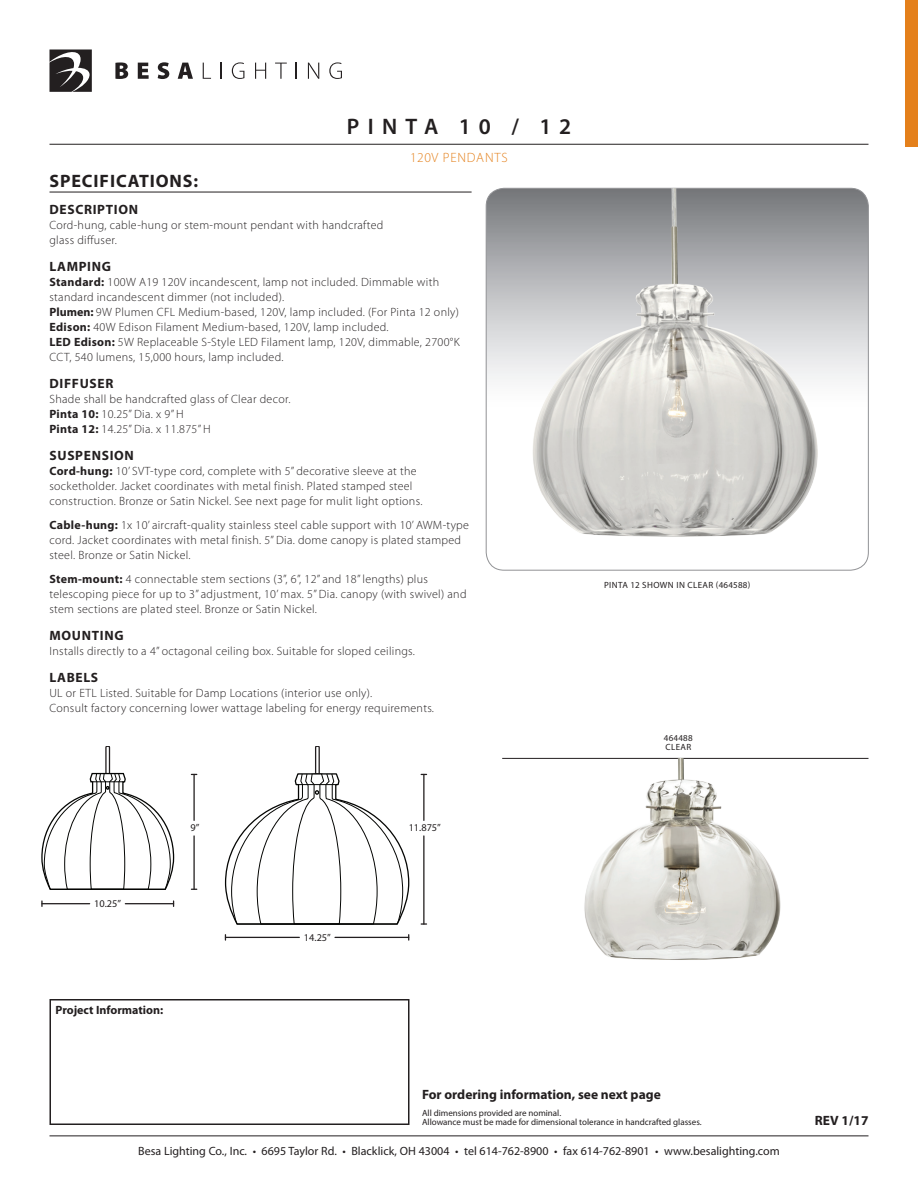
<style>
.page{position:relative;width:918px;height:1188px;background:#fff}
.page>*{position:absolute;margin:0;border:0;box-sizing:border-box;transform-origin:0 0}
.t1{font:600 22.5px "Myriad Pro";letter-spacing:.36em;color:#231f20}
.t2{font:700 18px "Myriad Pro";letter-spacing:.05em;color:#231f20}
.t3{font:700 13.5px "Myriad Pro";letter-spacing:.05em;color:#231f20}
.t4{font:700 13.5px "Myriad Pro";color:#231f20}
.t5{font:300 13.5px "Myriad Pro";letter-spacing:.06em;color:#e4801b}
.t6{font:300 12px/15px "Myriad Pro";letter-spacing:.025em;color:#231f20}
.t7{font:12px "Myriad Pro";color:#231f20}
.t8{font:700 12px "Myriad Pro";color:#231f20}
.t9{font:10.35px "Myriad Pro";color:#231f20}
.t10{font:9px/9px "Myriad Pro";color:#231f20}
.t11{font:9px "Myriad Pro";letter-spacing:.045em;color:#231f20}
.t12{font:9px/9px "Myriad Pro";letter-spacing:.025em;color:#231f20}
.s1{font-weight:700}
</style>
<div class="page">
<hr style="left:50px;top:1136px;width:818px;height:1px;background:#231f20">
<svg style="left:115px;top:62px;width:13px;height:17px"></svg>
<svg style="left:138px;top:63px;width:11px;height:16px"></svg>
<svg style="left:158px;top:62px;width:11px;height:17px"></svg>
<svg style="left:178px;top:63px;width:15px;height:16px"></svg>
<svg style="left:203px;top:63px;width:8px;height:16px"></svg>
<svg style="left:221px;top:63px;width:1px;height:16px"></svg>
<svg style="left:232px;top:62px;width:12px;height:17px"></svg>
<svg style="left:255px;top:63px;width:11px;height:16px"></svg>
<svg style="left:275px;top:63px;width:12px;height:16px"></svg>
<svg style="left:296px;top:63px;width:1px;height:16px"></svg>
<svg style="left:308px;top:63px;width:11px;height:16px"></svg>
<svg style="left:329px;top:62px;width:13px;height:17px"></svg>
<svg style="left:50px;top:50px;width:42px;height:42px"></svg>
<hr style="left:50px;top:144px;width:818px;height:1px;background:#231f20">
<div style="left:905px;top:1px;width:13px;height:146px;background:#e4801b"></div>
<hr style="left:50px;top:192px;width:422px;height:1px;background:#231f20">
<svg style="left:486px;top:189px;width:382px;height:381px"></svg>
<hr style="left:502px;top:758px;width:366px;height:1px;background:#231f20">
<hr style="left:125px;top:903px;width:49px;height:1px;background:#231f20">
<hr style="left:42px;top:903px;width:48px;height:1px;background:#231f20">
<hr style="left:193px;top:836px;width:2px;height:53px;background:#231f20">
<hr style="left:193px;top:774px;width:2px;height:46px;background:#231f20">
<svg style="left:41px;top:747px;width:134px;height:143px"></svg>
<hr style="left:93px;top:781px;width:30px;height:1px;background:#040503">
<hr style="left:335px;top:937px;width:74px;height:1px;background:#231f20">
<hr style="left:225px;top:937px;width:74px;height:1px;background:#231f20">
<hr style="left:423px;top:836px;width:2px;height:88px;background:#231f20">
<svg style="left:421px;top:923px;width:6px;height:2px"></svg>
<hr style="left:423px;top:774px;width:2px;height:46px;background:#231f20">
<svg style="left:224px;top:747px;width:186px;height:178px"></svg>
<hr style="left:299px;top:784px;width:37px;height:1px;background:#040503">
<img style="left:584px;top:759px;width:197px;height:201px">
<img style="left:486px;top:188px;width:371px;height:366px">
<div style="left:50px;top:999px;width:360px;height:126px;border:2px solid #231f20"></div>
<h1 class="t1" style="left:347px;top:113px;width:226px">Pinta 10 / 12</h1>
<p class="t5" style="left:410px;top:149px;width:99px">120V pendants</p>
<h2 class="t2" style="left:50px;top:170px;width:150px">SPECIFICATIONS:</h2>
<p class="t3" style="left:50px;top:201px;width:90px">DESCRIPTION</p>
<p class="t6" style="left:50px;top:218px;width:335px">Cord-hung, cable-hung or stem-mount pendant with handcrafted glass diffuser.</p>
<p class="t3" style="left:50px;top:258px;width:63px">LAMPING</p>
<p class="t6" style="left:50px;top:275px;width:412px"><span class="s1">Standard:</span> 100W A19 120V incandescent, lamp not included. Dimmable with standard incandescent dimmer (not included).<br><span class="s1">Plumen:</span> 9W Plumen CFL Medium-based, 120V, lamp included. (For Pinta 12 only)<br><span class="s1">Edison:</span> 40W Edison Filament Medium-based, 120V, lamp included.<br><span class="s1">LED Edison:</span> 5W Replaceable S-Style LED Filament lamp, 120V, dimmable, 2700°K CCT, 540 lumens, 15,000 hours, lamp included.</p>
<p class="t3" style="left:50px;top:375px;width:65px">DIFFUSER</p>
<p class="t6" style="left:50px;top:392px;width:242px">Shade shall be handcrafted glass of Clear decor.<br><span class="s1">Pinta 10:</span> 10.25” Dia. x 9” H<br><span class="s1">Pinta 12:</span> 14.25” Dia. x 11.875” H</p>
<p class="t3" style="left:50px;top:447px;width:86px">SUSPENSION</p>
<p class="t6" style="left:50px;top:464px;width:374px"><span class="s1">Cord-hung:</span> 10’ SVT-type cord, complete with 5” decorative sleeve at the socketholder. Jacket coordinates with metal finish. Plated stamped steel construction. Bronze or Satin Nickel. See next page for mulit light options.</p>
<p class="t6" style="left:50px;top:518px;width:421px"><span class="s1">Cable-hung:</span> 1x 10’ aircraft-quality stainless steel cable support with 10’ AWM-type cord. Jacket coordinates with metal finish. 5” Dia. dome canopy is plated stamped steel. Bronze or Satin Nickel.</p>
<p class="t6" style="left:50px;top:572px;width:419px"><span class="s1">Stem-mount:</span> 4 connectable stem sections (3”, 6”, 12” and 18” lengths) plus telescoping piece for up to 3” adjustment, 10’ max. 5” Dia. canopy (with swivel) and stem sections are plated steel. Bronze or Satin Nickel.</p>
<p class="t3" style="left:50px;top:627px;width:76px">MOUNTING</p>
<p class="t6" style="left:50px;top:644px;width:367px">Installs directly to a 4” octagonal ceiling box. Suitable for sloped ceilings.</p>
<p class="t3" style="left:50px;top:669px;width:50px">LABELS</p>
<p class="t6" style="left:50px;top:686px;width:386px">UL or ETL Listed. Suitable for Damp Locations (interior use only).<br>Consult factory concerning lower wattage labeling for energy requirements.</p>
<p class="t9" style="left:94px;top:897px;width:28px">10.25”</p>
<p class="t9" style="left:191px;top:822px;width:10px">9”</p>
<p class="t8" style="left:56px;top:1002px;width:109px">Project Information:</p>
<p class="t9" style="left:304px;top:931px;width:28px">14.25”</p>
<p class="t9" style="left:409px;top:822px;width:34px">11.875”</p>
<p class="t11" style="left:604px;top:579px;width:148px">Pinta 12 shown in Clear (464588)</p>
<p class="t12" style="left:664px;top:734px;width:30px">464488<br>Clear</p>
<p class="t4" style="left:422px;top:1086px;width:240px">For ordering information, see next page</p>
<p class="t10" style="left:422px;top:1108px;width:281px">All dimensions provided are nominal.<br>Allowance must be made for dimensional tolerance in handcrafted glasses.</p>
<p class="t7" style="left:138px;top:1144px;width:643px">Besa Lighting Co., Inc. • 6695 Taylor Rd. • Blacklick, OH 43004 • tel 614-762-8900 • fax 614-762-8901 • www.besalighting.com</p>
<p class="t3" style="left:815px;top:1112px;width:55px">REV 1/17</p>
</div>
